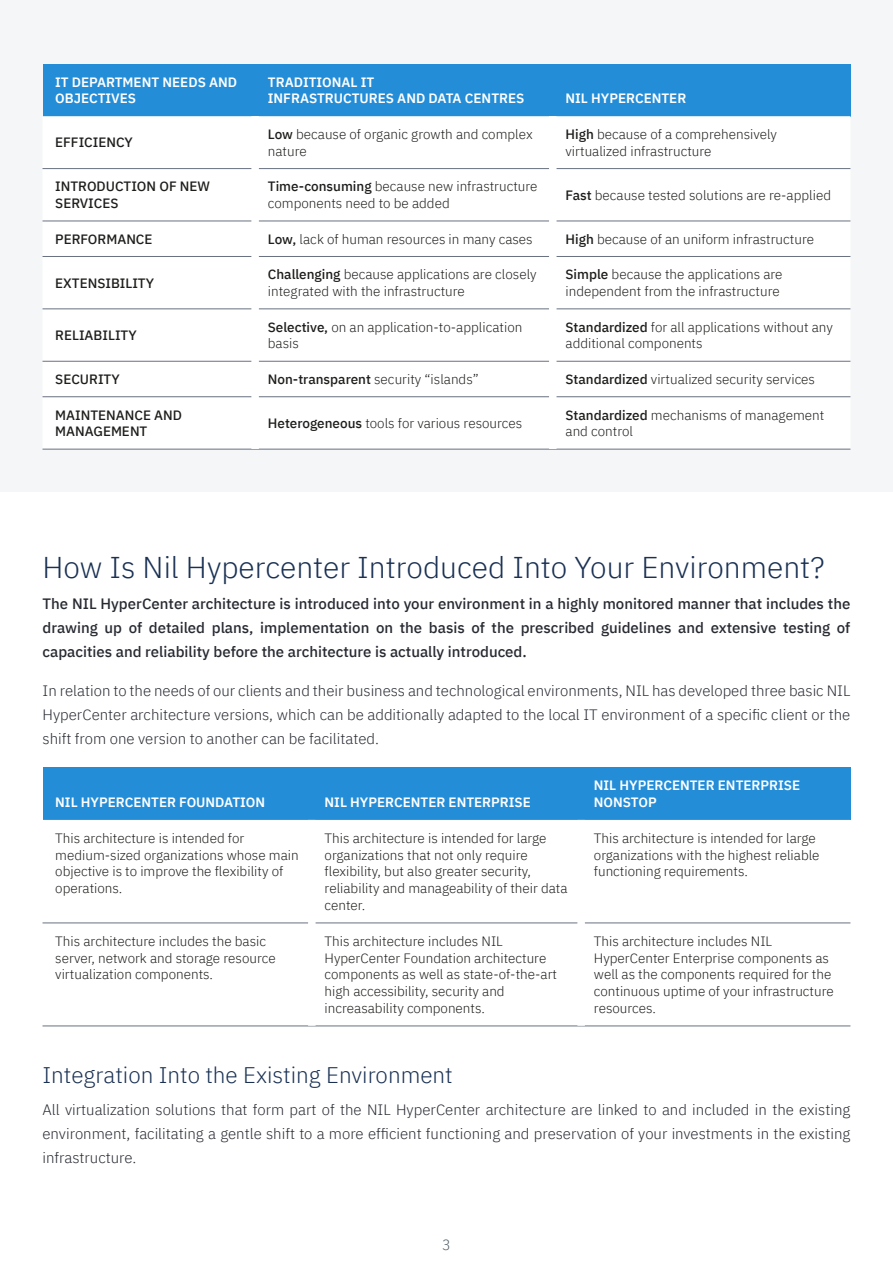
<style>
.page{position:relative;width:893px;height:1263px;background:#fff}
.page>*{position:absolute;margin:0;border:0;box-sizing:border-box;transform-origin:0 0}
.t1{font:300 30px "IBM Plex Sans";color:#1a3154}
.t2{font:300 22.5px "IBM Plex Sans";color:#1a3154}
.t3{font:300 15px/24px "IBM Plex Sans";color:#272a31;text-align:justify}
.t4{font:500 15px/24px "IBM Plex Sans";color:#272a31;text-align:justify}
.t5{font:300 15px "IBM Plex Sans";color:#525f69;scale:.95 1}
.t6{font:300 13.5px/17px "IBM Plex Sans";color:#1d1d1b}
.t7{font:600 13.5px/16.8px "IBM Plex Sans";color:#fff}
.t8{font:500 13.5px/17px "IBM Plex Sans";color:#1d1d1b}
.s1{font-weight:500}
</style>
<div class="page">
<div style="left:0;top:0;width:893px;height:492px;background:#f4f6f7"></div>
<div style="left:43px;top:64px;width:807px;height:52px;background:#248dd8"></div>
<div style="left:43px;top:116px;width:807px;height:333px;background:#fff"></div>
<hr style="left:43px;top:168px;width:807px;height:1px;background:#687181">
<hr style="left:43px;top:221px;width:807px;height:1px;background:#687181">
<hr style="left:43px;top:256px;width:807px;height:1px;background:#687181">
<hr style="left:43px;top:309px;width:807px;height:1px;background:#687181">
<hr style="left:43px;top:361px;width:807px;height:1px;background:#687181">
<hr style="left:43px;top:396px;width:807px;height:1px;background:#687181">
<hr style="left:43px;top:449px;width:807px;height:1px;background:#687181">
<div style="left:251px;top:116px;width:8px;height:333px;background:#fff"></div>
<div style="left:549px;top:116px;width:8px;height:333px;background:#fff"></div>
<div style="left:43px;top:767px;width:807px;height:53px;background:#248dd8"></div>
<svg style="left:43px;top:922px;width:807px;height:104px"></svg>
<hr style="left:43px;top:923px;width:807px;height:1px;background:#687181">
<hr style="left:43px;top:1026px;width:807px;height:1px;background:#687181">
<div style="left:308px;top:820px;width:8px;height:206px;background:#fff"></div>
<div style="left:577px;top:820px;width:8px;height:206px;background:#fff"></div>
<hr style="left:892px;top:994px;width:1px;height:269px;background:#248dd8">
<p class="t7" style="left:55px;top:74px;width:183px">IT DEPARTMENT NEEDS AND<br>OBJECTIVES</p>
<p class="t7" style="left:268px;top:74px;width:258px">TRADITIONAL IT<br>INFRASTRUCTURES AND DATA CENTRES</p>
<p class="t7" style="left:566px;top:91px;width:122px">NIL HYPERCENTER</p>
<p class="t8" style="left:55px;top:135px;width:79px">EFFICIENCY</p>
<p class="t6" style="left:268px;top:127px;width:266px"><span class="s1">Low</span> because of organic growth and complex nature</p>
<p class="t6" style="left:566px;top:127px;width:213px"><span class="s1">High</span> because of a comprehensively virtualized infrastructure</p>
<p class="t8" style="left:55px;top:179px;width:156px">INTRODUCTION OF NEW<br>SERVICES</p>
<p class="t6" style="left:268px;top:179px;width:271px"><span class="s1">Time-consuming</span> because new infrastructure components need to be added</p>
<p class="t6" style="left:566px;top:187px;width:267px"><span class="s1">Fast</span> because tested solutions are re-applied</p>
<p class="t8" style="left:55px;top:231px;width:99px">PERFORMANCE</p>
<p class="t6" style="left:268px;top:231px;width:266px"><span class="s1">Low,</span> lack of human resources in many cases</p>
<p class="t6" style="left:566px;top:231px;width:250px"><span class="s1">High</span> because of an uniform infrastructure</p>
<p class="t8" style="left:55px;top:275px;width:100px">EXTENSIBILITY</p>
<p class="t6" style="left:268px;top:267px;width:270px"><span class="s1">Challenging</span> because applications are closely integrated with the infrastructure</p>
<p class="t6" style="left:566px;top:267px;width:219px"><span class="s1">Simple</span> because the applications are independent from the infrastructure</p>
<p class="t8" style="left:55px;top:328px;width:83px">RELIABILITY</p>
<p class="t6" style="left:268px;top:319px;width:256px"><span class="s1">Selective,</span> on an application-to-application basis</p>
<p class="t6" style="left:566px;top:319px;width:269px"><span class="s1">Standardized</span> for all applications without any additional components</p>
<p class="t8" style="left:55px;top:372px;width:66px">SECURITY</p>
<p class="t6" style="left:268px;top:372px;width:212px"><span class="s1">Non-transparent</span> security “islands”</p>
<p class="t6" style="left:566px;top:372px;width:251px"><span class="s1">Standardized</span> virtualized security services</p>
<p class="t8" style="left:55px;top:407px;width:128px">MAINTENANCE AND<br>MANAGEMENT</p>
<p class="t6" style="left:268px;top:416px;width:256px"><span class="s1">Heterogeneous</span> tools for various resources</p>
<p class="t6" style="left:566px;top:407px;width:260px"><span class="s1">Standardized</span> mechanisms of management and control</p>
<h1 class="t1" style="left:43px;top:554px;width:783px">How Is Nil Hypercenter Introduced Into Your Environment?</h1>
<p class="t4" style="left:43px;top:593px;width:809px">The NIL HyperCenter architecture is introduced into your environment in a highly monitored manner that includes the drawing up of detailed plans, implementation on the basis of the prescribed guidelines and extensive testing of capacities and reliability before the architecture is actually introduced.</p>
<p class="t3" style="left:43px;top:680px;width:809px">In relation to the needs of our clients and their business and technological environments, NIL has developed three basic NIL HyperCenter architecture versions, which can be additionally adapted to the local IT environment of a specific client or the shift from one version to another can be facilitated.</p>
<p class="t7" style="left:55px;top:795px;width:211px">NIL HYPERCENTER FOUNDATION</p>
<p class="t7" style="left:325px;top:795px;width:208px">NIL HYPERCENTER ENTERPRISE</p>
<p class="t7" style="left:594px;top:778px;width:208px">NIL HYPERCENTER ENTERPRISE<br>NONSTOP</p>
<p class="t6" style="left:55px;top:830px;width:245px">This architecture is intended for medium-sized organizations whose main objective is to improve the flexibility of operations.</p>
<p class="t6" style="left:325px;top:830px;width:245px">This architecture is intended for large organizations that not only require flexibility, but also greater security, reliability and manageability of their data center.</p>
<p class="t6" style="left:594px;top:830px;width:227px">This architecture is intended for large organizations with the highest reliable functioning requirements.</p>
<p class="t6" style="left:55px;top:933px;width:222px">This architecture includes the basic server, network and storage resource virtualization components.</p>
<p class="t6" style="left:325px;top:933px;width:234px">This architecture includes NIL HyperCenter Foundation architecture components as well as state-of-the-art high accessibility, security and increasability components.</p>
<p class="t6" style="left:594px;top:933px;width:241px">This architecture includes NIL<br>HyperCenter Enterprise components as well as the components required for the continuous uptime of your infrastructure resources.</p>
<h2 class="t2" style="left:43px;top:1066px;width:412px">Integration Into the Existing Environment</h2>
<p class="t3" style="left:43px;top:1098px;width:809px">All virtualization solutions that form part of the NIL HyperCenter architecture are linked to and included in the existing environment, facilitating a gentle shift to a more efficient functioning and preservation of your investments in the existing infrastructure.</p>
<p class="t5" style="left:442px;top:1238px;width:11px">3</p>
</div>
